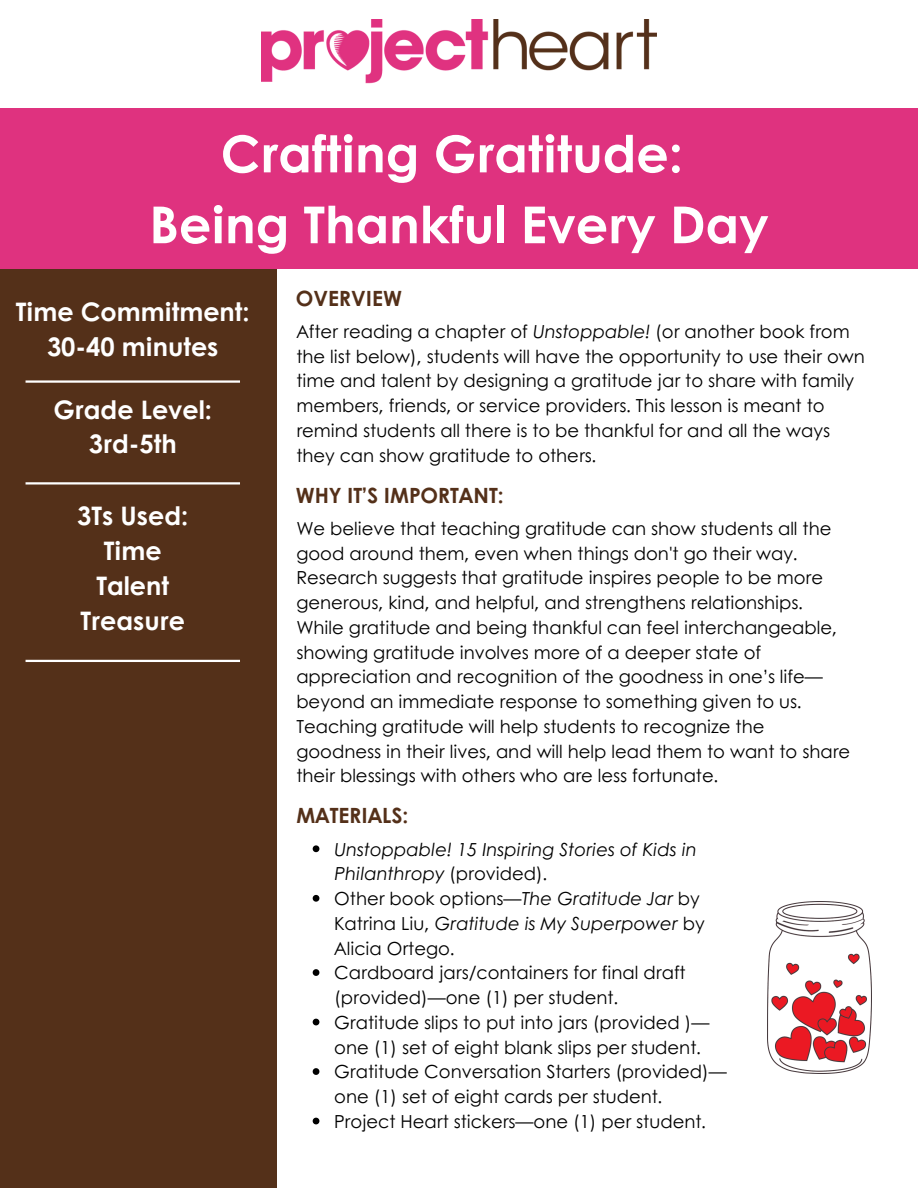
<style>
.page{position:relative;width:918px;height:1188px;background:#fff}
.page>*{position:absolute;margin:0;border:0;box-sizing:border-box;transform-origin:0 0}
.t1{font:700 51px/70.8px "Century Gothic";color:#fff;text-align:center}
.t2{font:700 25.5px/34.8px "Century Gothic";color:#fff;text-align:center}
.t3{font:700 21px "Century Gothic";color:#543019}
.t4{font:18px/24.8px "Century Gothic";color:#000}
.t5{font:italic 18px/24.8px "Century Gothic";color:#000}
.s1{font-style:italic}
.s2{font-style:normal}
</style>
<div class="page">
<img style="left:261px;top:20px;width:395px;height:64px">
<div style="left:0;top:269px;width:276px;height:919px;background:#543019"></div>
<div style="left:0;top:108px;width:918px;height:161px;background:#df327f"></div>
<hr style="left:26px;top:380px;width:214px;height:3px;background:#fff">
<hr style="left:26px;top:482px;width:214px;height:3px;background:#fff">
<hr style="left:26px;top:660px;width:214px;height:2px;background:#fff">
<svg style="left:313px;top:845px;width:6px;height:7px"></svg>
<svg style="left:313px;top:895px;width:6px;height:7px"></svg>
<svg style="left:313px;top:969px;width:6px;height:7px"></svg>
<svg style="left:313px;top:1019px;width:6px;height:6px"></svg>
<svg style="left:313px;top:1068px;width:6px;height:7px"></svg>
<svg style="left:313px;top:1118px;width:6px;height:6px"></svg>
<img style="left:767px;top:902px;width:105px;height:172px">
<p class="t1" style="left:149px;top:116px;width:621px">Crafting Gratitude:<br>Being Thankful Every Day</p>
<h2 class="t2" style="left:16px;top:293px;width:235px">Time Commitment:<br>30-40 minutes</h2>
<h1 class="t2" style="left:54px;top:391px;width:160px">Grade Level:<br>3rd-5th</h1>
<h2 class="t2" style="left:77px;top:497px;width:113px">3Ts Used:<br>Time<br>Talent<br>Treasure</h2>
<p class="t3" style="left:296px;top:282px;width:107px">OVERVIEW</p>
<h2 class="t4" style="left:296px;top:318px;width:570px">After reading a chapter of <span class="s1">Unstoppable!</span> (or another book from the list below), students will have the opportunity to use their own time and talent by designing a gratitude jar to share with family members, friends, or service providers. This lesson is meant to remind students all there is to be thankful for and all the ways they can show gratitude to others.</h2>
<p class="t3" style="left:296px;top:479px;width:209px">WHY IT’S IMPORTANT:</p>
<p class="t4" style="left:296px;top:515px;width:555px">We believe that teaching gratitude can show students all the good around them, even when things don't go their way.<br>Research suggests that gratitude inspires people to be more generous, kind, and helpful, and strengthens relationships.<br>While gratitude and being thankful can feel interchangeable, showing gratitude involves more of a deeper state of appreciation and recognition of the goodness in one’s life— beyond an immediate response to something given to us.<br>Teaching gratitude will help students to recognize the goodness in their lives, and will help lead them to want to share their blessings with others who are less fortunate.</p>
<p class="t3" style="left:296px;top:800px;width:113px">MATERIALS:</p>
<h3 class="t5" style="left:334px;top:836px;width:364px">Unstoppable! 15 Inspiring Stories of Kids in<br>Philanthropy <span class="s2">(provided).</span></h3>
<p class="t4" style="left:334px;top:885px;width:372px">Other book options—<span class="s1">The Gratitude Jar</span> by<br>Katrina Liu, <span class="s1">Gratitude is My Superpower</span> by<br>Alicia Ortego.</p>
<h3 class="t4" style="left:334px;top:960px;width:353px">Cardboard jars/containers for final draft (provided)—one (1) per student.</h3>
<p class="t4" style="left:334px;top:1009px;width:377px">Gratitude slips to put into jars (provided )— one (1) set of eight blank slips per student.</p>
<h3 class="t4" style="left:334px;top:1059px;width:394px">Gratitude Conversation Starters (provided)— one (1) set of eight cards per student.</h3>
<p class="t4" style="left:334px;top:1108px;width:373px">Project Heart stickers—one (1) per student.</p>
</div>
